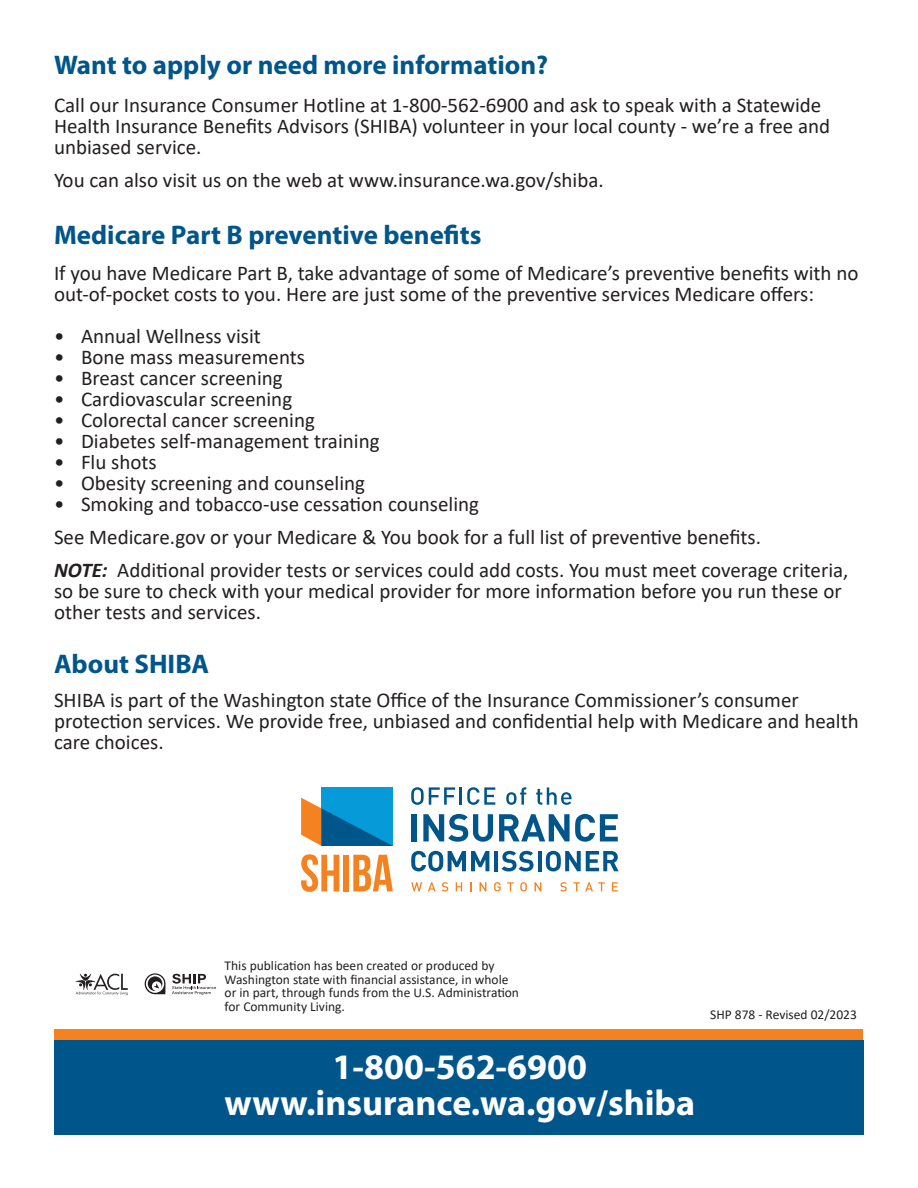
<style>
.page{position:relative;width:918px;height:1188px;background:#fff}
.page>*{position:absolute;margin:0;border:0;box-sizing:border-box;transform-origin:0 0}
.t1{font:700 36px "Myriad Pro";color:#fff}
.t2{font:700 27px "Myriad Pro";color:#00568a}
.t3{font:21px/21px "Calibri";color:#231f20}
.t4{font:13.5px/13.5px "Calibri";color:#231f20}
.s1{font-weight:700;font-style:italic}
</style>
<div class="page">
<div style="left:54px;top:1029px;width:809px;height:21px;background:#f58220"></div>
<div style="left:55px;top:1040px;width:809px;height:94px;background:#00568a"></div>
<svg style="left:411px;top:882px;width:11px;height:9px"></svg>
<svg style="left:428px;top:882px;width:8px;height:9px"></svg>
<svg style="left:442px;top:882px;width:6px;height:10px"></svg>
<svg style="left:456px;top:882px;width:6px;height:9px"></svg>
<svg style="left:470px;top:882px;width:2px;height:9px"></svg>
<svg style="left:480px;top:882px;width:6px;height:9px"></svg>
<svg style="left:494px;top:882px;width:7px;height:10px"></svg>
<svg style="left:507px;top:882px;width:7px;height:9px"></svg>
<svg style="left:520px;top:882px;width:7px;height:10px"></svg>
<svg style="left:535px;top:882px;width:6px;height:9px"></svg>
<svg style="left:560px;top:882px;width:7px;height:10px"></svg>
<svg style="left:573px;top:882px;width:32px;height:9px"></svg>
<svg style="left:612px;top:882px;width:6px;height:9px"></svg>
<div style="left:412px;top:814px;width:5px;height:27px;background:#00568a"></div>
<svg style="left:423px;top:814px;width:70px;height:28px"></svg>
<svg style="left:499px;top:814px;width:119px;height:28px"></svg>
<svg style="left:411px;top:851px;width:78px;height:20px"></svg>
<hr style="left:494px;top:851px;width:4px;height:20px;background:#00568a">
<svg style="left:502px;top:851px;width:32px;height:20px"></svg>
<hr style="left:538px;top:851px;width:4px;height:20px;background:#00568a">
<svg style="left:546px;top:851px;width:73px;height:20px"></svg>
<svg style="left:411px;top:787px;width:84px;height:18px"></svg>
<svg style="left:506px;top:787px;width:20px;height:18px"></svg>
<svg style="left:536px;top:787px;width:35px;height:18px"></svg>
<svg style="left:301px;top:854px;width:38px;height:38px"></svg>
<div style="left:344px;top:855px;width:5px;height:36px;background:#f58220"></div>
<svg style="left:353px;top:855px;width:40px;height:36px"></svg>
<div style="left:322px;top:787px;width:71px;height:59px;background:#069ad9"></div>
<svg style="left:301px;top:798px;width:92px;height:48px"></svg>
<svg style="left:145px;top:973px;width:21px;height:21px"></svg>
<svg style="left:172px;top:974px;width:44px;height:21px"></svg>
<svg style="left:76px;top:974px;width:52px;height:21px"></svg>
<p class="t2" style="left:54px;top:48px;width:496px">Want to apply or need more information?</p>
<p class="t3" style="left:54px;top:94px;width:778px">Call our Insurance Consumer Hotline at 1-800-562-6900 and ask to speak with a Statewide<br>Health Insurance Benefits Advisors (SHIBA) volunteer in your local county - we’re a free and unbiased service.</p>
<p class="t3" style="left:54px;top:169px;width:551px">You can also visit us on the web at www.insurance.wa.gov/shiba.</p>
<p class="t2" style="left:54px;top:217px;width:429px">Medicare Part B preventive benefits</p>
<p class="t3" style="left:54px;top:262px;width:806px">If you have Medicare Part B, take advantage of some of Medicare’s preventive benefits with no out-of-pocket costs to you. Here are just some of the preventive services Medicare offers:</p>
<p class="t3" style="left:54px;top:325px;width:208px">• Annual Wellness visit</p>
<p class="t3" style="left:54px;top:346px;width:253px">• Bone mass measurements</p>
<p class="t3" style="left:54px;top:367px;width:230px">• Breast cancer screening</p>
<p class="t3" style="left:54px;top:388px;width:240px">• Cardiovascular screening</p>
<p class="t3" style="left:54px;top:409px;width:262px">• Colorectal cancer screening</p>
<p class="t3" style="left:54px;top:430px;width:327px">• Diabetes self-management training</p>
<p class="t3" style="left:54px;top:451px;width:104px">• Flu shots</p>
<p class="t3" style="left:54px;top:472px;width:313px">• Obesity screening and counseling</p>
<p class="t3" style="left:54px;top:493px;width:427px">• Smoking and tobacco-use cessation counseling</p>
<p class="t3" style="left:54px;top:526px;width:709px">See Medicare.gov or your Medicare &amp; You book for a full list of preventive benefits.</p>
<p class="t3" style="left:54px;top:559px;width:796px"><span class="s1">NOTE:</span> Additional provider tests or services could add costs. You must meet coverage criteria, so be sure to check with your medical provider for more information before you run these or other tests and services.</p>
<p class="t2" style="left:54px;top:646px;width:157px">About SHIBA</p>
<p class="t3" style="left:54px;top:689px;width:806px">SHIBA is part of the Washington state Office of the Insurance Commissioner’s consumer protection services. We provide free, unbiased and confidential help with Medicare and health care choices.</p>
<p class="t4" style="left:225px;top:958px;width:296px">This publication has been created or produced by Washington state with financial assistance, in whole or in part, through funds from the U.S. Administration for Community Living.</p>
<p class="t1" style="left:333px;top:1043px;width:256px">1-800-562-6900</p>
<p class="t1" style="left:225px;top:1079px;width:472px">www.insurance.wa.gov/shiba</p>
<p class="t4" style="left:710px;top:1008px;width:148px">SHP 878 - Revised 02/2023</p>
</div>
